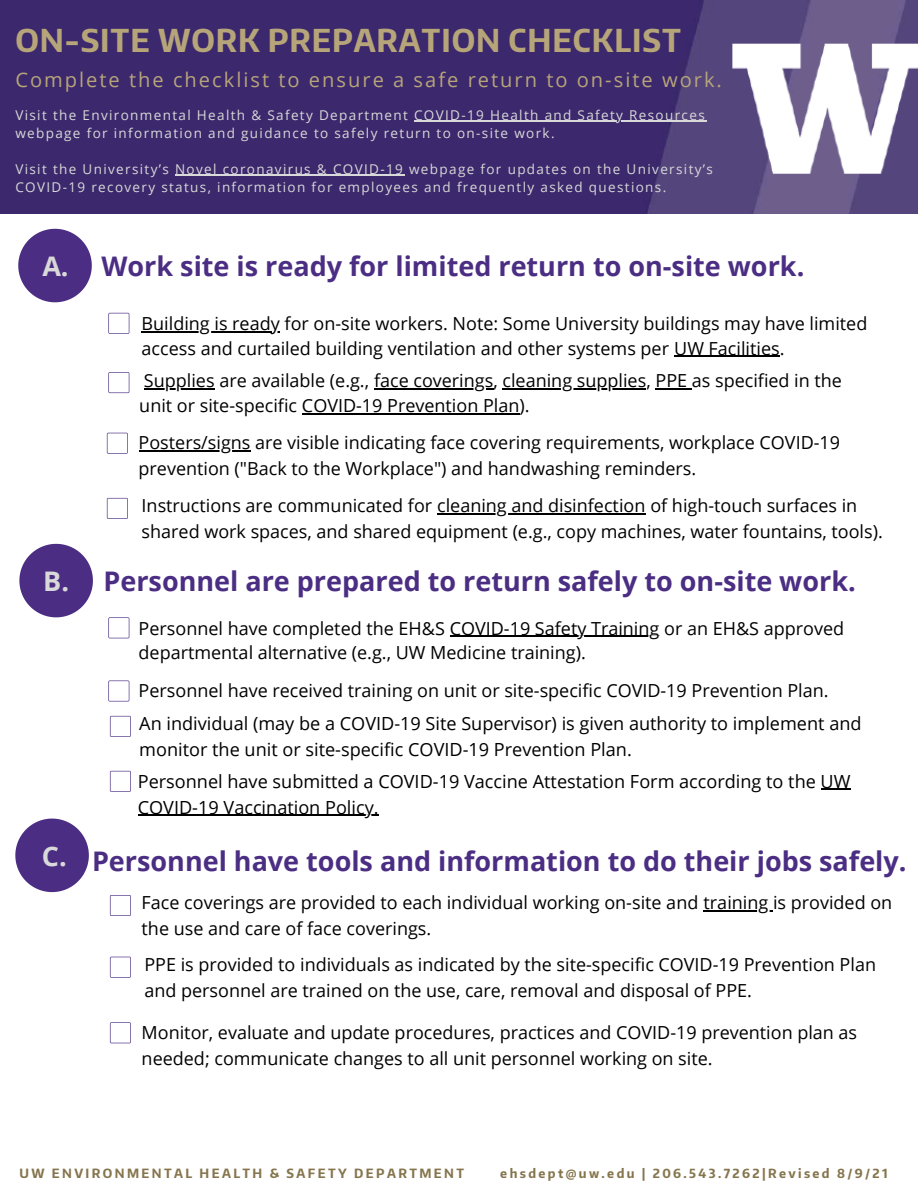
<style>
.page{position:relative;width:918px;height:1188px;background:#fff}
.page>*{position:absolute;margin:0;border:0;box-sizing:border-box;transform-origin:0 0}
.t1{font:700 31.5px "Encode Sans Narrow";letter-spacing:.03em;color:#b7a57a}
.t2{font:700 27px "Open Sans";color:#4b2e83}
.t3{font:700 27px "Open Sans";color:#d9d9d9}
.t4{font:20.1px "Open Sans";letter-spacing:.1em;color:#b7a57a}
.t5{font:18.15px/26.1px "Open Sans";color:#000}
.t6{font:18px/25.8px "Open Sans";color:#000}
.t7{font:13.5px/18px "Open Sans";letter-spacing:.1em;color:#d9d9d9}
.t8{font:700 12.75px "Encode Sans Narrow";letter-spacing:.19em;color:#85754d}
.t9{font:700 12.6px "Encode Sans Narrow";letter-spacing:.19em;color:#85754d}
</style>
<div class="page">
<img style="left:0;top:0;width:918px;height:214px">
<svg style="left:18px;top:229px;width:74px;height:73px"></svg>
<svg style="left:108px;top:313px;width:21px;height:21px"></svg>
<hr style="left:142px;top:331px;width:138px;height:1px;background:#000">
<hr style="left:674px;top:356px;width:106px;height:1px;background:#000">
<hr style="left:144px;top:389px;width:71px;height:1px;background:#000">
<hr style="left:374px;top:389px;width:119px;height:1px;background:#000">
<hr style="left:503px;top:389px;width:143px;height:1px;background:#000">
<hr style="left:656px;top:389px;width:36px;height:1px;background:#000">
<hr style="left:302px;top:413px;width:218px;height:1px;background:#000">
<hr style="left:139px;top:451px;width:112px;height:1px;background:#000">
<hr style="left:437px;top:513px;width:209px;height:1px;background:#000">
<svg style="left:108px;top:617px;width:21px;height:21px"></svg>
<svg style="left:108px;top:372px;width:21px;height:21px"></svg>
<svg style="left:107px;top:433px;width:21px;height:21px"></svg>
<svg style="left:107px;top:498px;width:21px;height:21px"></svg>
<svg style="left:19px;top:544px;width:74px;height:73px"></svg>
<hr style="left:450px;top:636px;width:210px;height:1px;background:#000">
<svg style="left:108px;top:681px;width:21px;height:21px"></svg>
<svg style="left:110px;top:716px;width:21px;height:21px"></svg>
<svg style="left:15px;top:819px;width:74px;height:73px"></svg>
<hr style="left:704px;top:910px;width:69px;height:1px;background:#000">
<svg style="left:110px;top:895px;width:21px;height:21px"></svg>
<svg style="left:110px;top:957px;width:21px;height:21px"></svg>
<svg style="left:110px;top:1022px;width:21px;height:21px"></svg>
<hr style="left:414px;top:121px;width:292px;height:1px;background:#d9d9d9">
<hr style="left:175px;top:175px;width:229px;height:1px;background:#d9d9d9">
<hr style="left:821px;top:789px;width:30px;height:1px;background:#000">
<hr style="left:138px;top:815px;width:241px;height:1px;background:#000">
<svg style="left:110px;top:771px;width:21px;height:21px"></svg>
<p class="t1" style="left:15px;top:20px;width:667px">ON-SITE WORK PREPARATION CHECKLIST</p>
<p class="t4" style="left:15px;top:65px;width:708px">Complete the checklist to ensure a safe return to on-site work.</p>
<p class="t7" style="left:15px;top:105px;width:691px">Visit the Environmental Health &amp; Safety Department COVID-19 Health and Safety Resources webpage for information and guidance to safely return to on-site work.</p>
<p class="t7" style="left:15px;top:159px;width:699px">Visit the University’s Novel coronavirus &amp; COVID-19 webpage for updates on the University’s<br>COVID-19 recovery status, information for employees and frequently asked questions.</p>
<p class="t3" style="left:42px;top:247px;width:28px">A.</p>
<p class="t2" style="left:101px;top:247px;width:704px">Work site is ready for limited return to on-site work.</p>
<p class="t6" style="left:142px;top:311px;width:727px;line-height:24.8px">Building is ready for on-site workers. Note: Some University buildings may have limited access and curtailed building ventilation and other systems per UW Facilities.</p>
<p class="t6" style="left:139px;top:368px;width:704px;line-height:24.8px">Supplies are available (e.g., face coverings, cleaning supplies, PPE as specified in the unit or site-specific COVID-19 Prevention Plan).</p>
<p class="t6" style="left:139px;top:430px;width:703px">Posters/signs are visible indicating face covering requirements, workplace COVID-19 prevention ("Back to the Workplace") and handwashing reminders.</p>
<p class="t6" style="left:142px;top:492px;width:743px">Instructions are communicated for cleaning and disinfection of high-touch surfaces in shared work spaces, and shared equipment (e.g., copy machines, water fountains, tools).</p>
<p class="t3" style="left:43px;top:562px;width:27px">B.</p>
<p class="t2" style="left:104px;top:562px;width:754px">Personnel are prepared to return safely to on-site work.</p>
<p class="t6" style="left:139px;top:615px;width:707px;line-height:24.8px">Personnel have completed the EH&amp;S COVID-19 Safety Training or an EH&amp;S approved departmental alternative (e.g., UW Medicine training).</p>
<p class="t6" style="left:139px;top:677px;width:691px">Personnel have received training on unit or site-specific COVID-19 Prevention Plan.</p>
<p class="t5" style="left:139px;top:710px;width:724px">An individual (may be a COVID-19 Site Supervisor) is given authority to implement and monitor the unit or site-specific COVID-19 Prevention Plan.</p>
<p class="t5" style="left:138px;top:768px;width:714px">Personnel have submitted a COVID-19 Vaccine Attestation Form according to the UW<br>COVID-19 Vaccination Policy.</p>
<p class="t3" style="left:42px;top:837px;width:26px">C.</p>
<p class="t2" style="left:92px;top:842px;width:816px">Personnel have tools and information to do their jobs safely.</p>
<p class="t6" style="left:142px;top:889px;width:752px">Face coverings are provided to each individual working on-site and training is provided on the use and care of face coverings.</p>
<p class="t6" style="left:144px;top:951px;width:733px">PPE is provided to individuals as indicated by the site-specific COVID-19 Prevention Plan and personnel are trained on the use, care, removal and disposal of PPE.</p>
<p class="t6" style="left:142px;top:1019px;width:717px">Monitor, evaluate and update procedures, practices and COVID-19 prevention plan as needed; communicate changes to all unit personnel working on site.</p>
<p class="t8" style="left:19px;top:1164px;width:446px">UW ENVIRONMENTAL HEALTH &amp; SAFETY DEPARTMENT</p>
<p class="t9" style="left:500px;top:1165px;width:389px">ehsdept@uw.edu | 206.543.7262|Revised 8/9/21</p>
</div>
